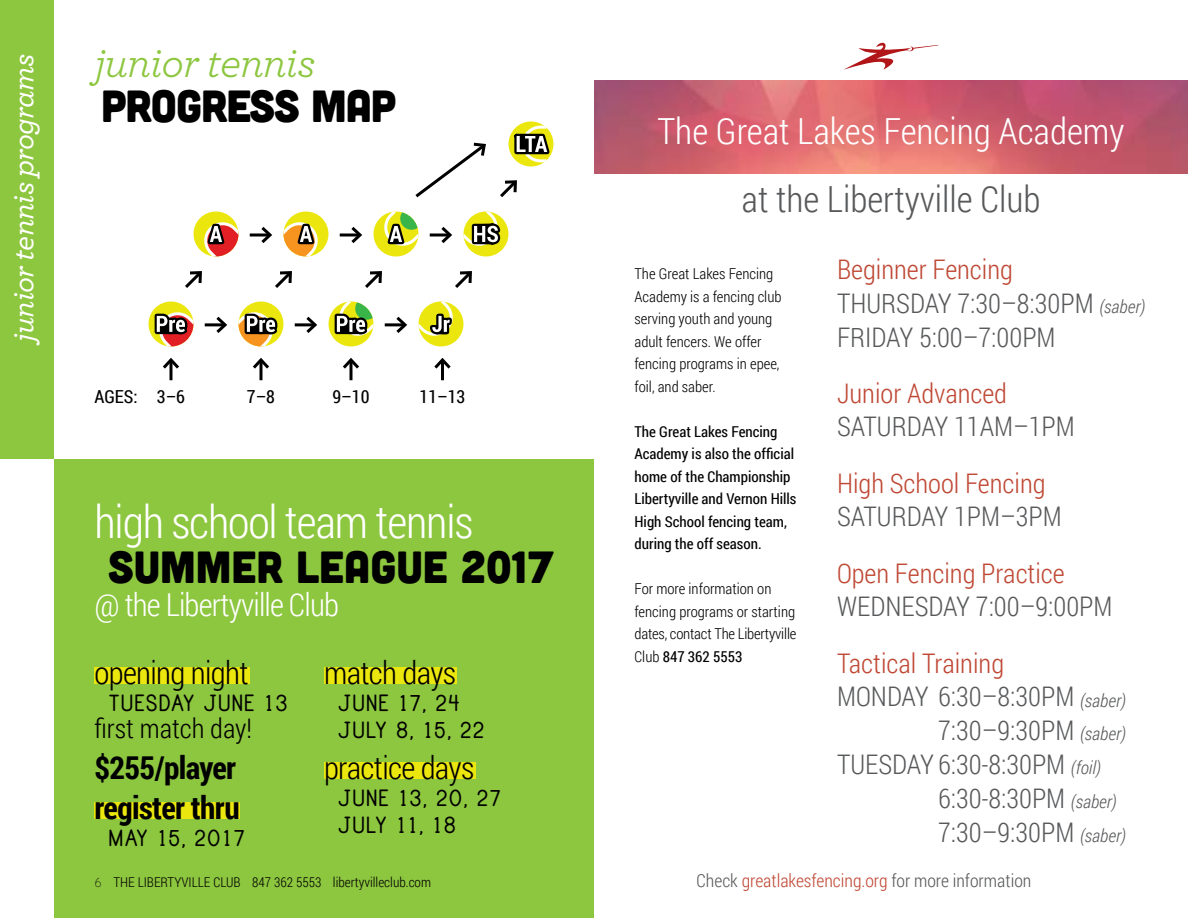
<style>
.page{position:relative;width:1188px;height:918px;background:#fff}
.page>*{position:absolute;margin:0;border:0;box-sizing:border-box;transform-origin:0 0}
.t1{font:45px "Cubano";letter-spacing:-.01em;color:#000}
.t2{font:300 45px "Roboto Condensed";letter-spacing:-.025em;color:#fff}
.t3{font:italic 45px "Archer";letter-spacing:-.025em;color:#8dc63f}
.t4{font:300 36px "Roboto Condensed";color:#fff}
.t5{font:300 36px "Roboto Condensed";color:#58595b}
.t6{font:300 31.5px "Roboto Condensed";letter-spacing:-.02em;color:#000}
.t7{font:700 31.5px/40.5px "Roboto Condensed";letter-spacing:-.02em;color:#000}
.t8{font:italic 500 31.5px "Archer";letter-spacing:-.025em;color:#fff}
.t9{font:300 31.5px "Roboto Condensed";letter-spacing:-.025em;color:#fff}
.t10{font:300 27px/33.8px "Roboto Condensed";color:#58595b}
.t11{font:300 27px "Roboto Condensed";color:#bf4834}
.t12{font:700 27px/27px "Print";color:#000}
.t13{font:300 27px "Roboto Condensed";color:#000}
.t14{font:300 18px "Roboto Condensed";color:#58595b}
.t15{font:18px "Roboto Condensed";color:#000}
.t16{font:300 15px/22.5px "Roboto Condensed";color:#000}
.t17{font:15px/22.5px "Roboto Condensed";color:#000}
.t18{font:300 13.5px "Roboto Condensed";color:#000}
.s1{font-family:"Print Clearly";font-weight:400;font-size:15px}
.s2{font-weight:400}
.s3{color:#bf4834}
.s4{font-style:italic;font-size:18px}
</style>
<div class="page">
<div style="left:54px;top:459px;width:540px;height:459px;background:#8dc63f"></div>
<div style="left:94px;top:668px;width:156px;height:16px;background:#ebe70e"></div>
<div style="left:94px;top:803px;width:146px;height:16px;background:#ebe70e"></div>
<div style="left:324px;top:668px;width:133px;height:16px;background:#ebe70e"></div>
<div style="left:324px;top:762px;width:151px;height:17px;background:#ebe70e"></div>
<div style="left:0;top:0;width:54px;height:459px;background:#8dc63f"></div>
<svg style="left:508px;top:121px;width:46px;height:45px"></svg>
<hr style="left:250px;top:233px;width:20px;height:3px;background:#000">
<svg style="left:258px;top:227px;width:14px;height:16px"></svg>
<svg style="left:185px;top:271px;width:17px;height:17px"></svg>
<svg style="left:275px;top:271px;width:17px;height:17px"></svg>
<svg style="left:365px;top:271px;width:17px;height:17px"></svg>
<svg style="left:455px;top:271px;width:17px;height:17px"></svg>
<svg style="left:500px;top:180px;width:17px;height:18px"></svg>
<svg style="left:415px;top:142px;width:71px;height:56px"></svg>
<hr style="left:340px;top:233px;width:20px;height:3px;background:#000">
<svg style="left:348px;top:227px;width:14px;height:16px"></svg>
<hr style="left:430px;top:233px;width:20px;height:3px;background:#000">
<svg style="left:438px;top:227px;width:14px;height:16px"></svg>
<svg style="left:512px;top:124px;width:41px;height:40px"></svg>
<svg style="left:463px;top:211px;width:46px;height:46px"></svg>
<svg style="left:148px;top:301px;width:260px;height:80px"></svg>
<svg style="left:418px;top:301px;width:46px;height:80px"></svg>
<svg style="left:373px;top:211px;width:46px;height:46px"></svg>
<svg style="left:283px;top:211px;width:46px;height:46px"></svg>
<svg style="left:193px;top:211px;width:46px;height:46px"></svg>
<img style="left:594px;top:80px;width:594px;height:93px">
<svg style="left:843px;top:42px;width:96px;height:28px"></svg>
<p class="t8" style="left:0;top:342px;width:289px;rotate:-90deg">junior tennis programs</p>
<h1 class="t3" style="left:94px;top:29px;width:223px">junior tennis</h1>
<h1 class="t1" style="left:101px;top:77px;width:296px">PROGRESS MAP</h1>
<p class="t15" style="left:94px;top:384px;width:92px">AGES: 3–6</p>
<p class="t15" style="left:247px;top:384px;width:30px">7–8</p>
<p class="t15" style="left:332px;top:384px;width:39px">9–10</p>
<p class="t15" style="left:420px;top:384px;width:47px">11–13</p>
<h1 class="t2" style="left:94px;top:490px;width:380px">high school team tennis</h1>
<h1 class="t1" style="left:108px;top:538px;width:447px">SUMMER LEAGUE 2017</h1>
<p class="t9" style="left:94px;top:583px;width:246px">@ the Libertyville Club</p>
<p class="t6" style="left:324px;top:651px;width:134px">match days</p>
<p class="t12" style="left:338px;top:690px;width:149px">JUNE 17, 24<br>JULY 8, 15, 22</p>
<p class="t6" style="left:324px;top:745px;width:152px">practice days</p>
<p class="t12" style="left:338px;top:785px;width:166px">JUNE 13, 20, 27<br>JULY 11, 18</p>
<p class="t6" style="left:94px;top:651px;width:156px">opening night</p>
<p class="t12" style="left:108px;top:690px;width:182px">TUESDAY JUNE 13</p>
<p class="t13" style="left:94px;top:710px;width:159px">first match day!</p>
<p class="t7" style="left:94px;top:746px;width:147px">$255/player register thru</p>
<p class="t12" style="left:108px;top:825px;width:139px">MAY 15, 2017</p>
<p class="t18" style="left:94px;top:872px;width:338px"><span class="s1">6</span> THE LIBERTYVILLE CLUB 847 362 5553 libertyvilleclub.com</p>
<h2 class="t4" style="left:657px;top:106px;width:469px">The Great Lakes Fencing Academy</h2>
<h2 class="t5" style="left:742px;top:174px;width:300px">at the Libertyville Club</h2>
<p class="t16" style="left:634px;top:262px;width:149px">The Great Lakes Fencing<br>Academy is a fencing club serving youth and young adult fencers. We offer fencing programs in epee, foil, and saber.</p>
<p class="t17" style="left:634px;top:419px;width:164px">The Great Lakes Fencing<br>Academy is also the official home of the Championship<br>Libertyville and Vernon Hills<br>High School fencing team, during the off season.</p>
<p class="t16" style="left:634px;top:577px;width:163px">For more information on fencing programs or starting dates, contact The Libertyville<br>Club <span class="s2">847 362 5553</span></p>
<p class="t10" style="left:837px;top:252px;width:310px"><span class="s3">Beginner Fencing<br></span>THURSDAY 7:30–8:30PM <span class="s4">(saber)<br></span>FRIDAY 5:00–7:00PM</p>
<p class="t11" style="left:837px;top:374px;width:172px">Junior Advanced</p>
<p class="t10" style="left:837px;top:409px;width:239px">SATURDAY 11AM–1PM</p>
<p class="t11" style="left:837px;top:464px;width:210px">High School Fencing</p>
<p class="t10" style="left:837px;top:499px;width:226px">SATURDAY 1PM–3PM</p>
<p class="t11" style="left:837px;top:554px;width:229px">Open Fencing Practice</p>
<p class="t10" style="left:837px;top:589px;width:277px">WEDNESDAY 7:00–9:00PM</p>
<p class="t11" style="left:837px;top:644px;width:169px">Tactical Training</p>
<p class="t10" style="left:837px;top:679px;width:291px">MONDAY 6:30–8:30PM <span class="s4">(saber)</span></p>
<p class="t10" style="left:938px;top:713px;width:189px">7:30–9:30PM <span class="s4">(saber)</span></p>
<p class="t10" style="left:837px;top:747px;width:266px">TUESDAY 6:30-8:30PM <span class="s4">(foil)</span></p>
<p class="t10" style="left:938px;top:780px;width:180px">6:30-8:30PM <span class="s4">(saber)</span></p>
<p class="t10" style="left:938px;top:814px;width:189px">7:30–9:30PM <span class="s4">(saber)</span></p>
<p class="t14" style="left:697px;top:868px;width:336px">Check <span class="s3">greatlakesfencing.org</span> for more information</p>
</div>
